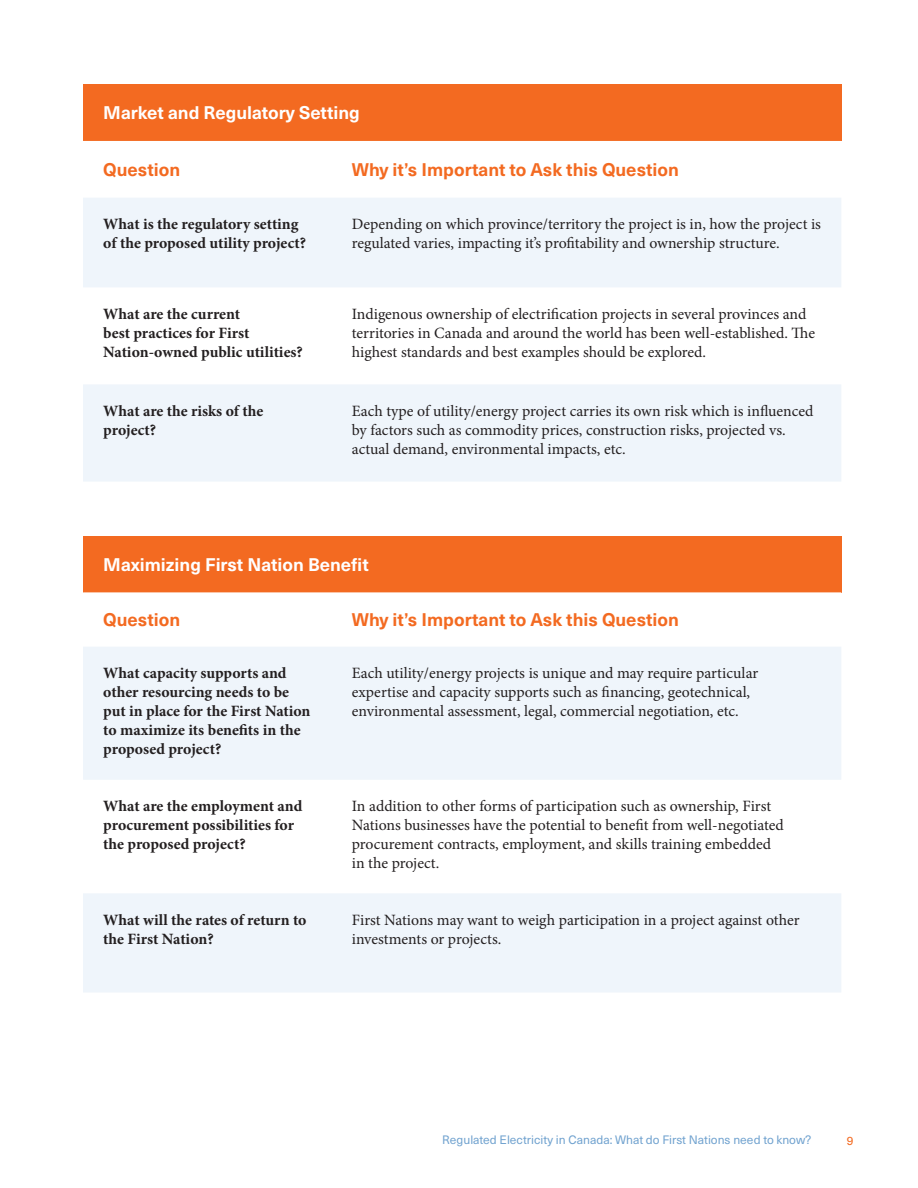
<style>
.page{position:relative;width:918px;height:1188px;background:#fff}
.page>*{position:absolute;margin:0;border:0;box-sizing:border-box;transform-origin:0 0}
.t1{font:700 18px "Neue Haas Unica W1 G";color:#f36a21}
.t2{font:700 18px "Neue Haas Unica W1 G";color:#fff}
.t3{font:15.75px/18.9px "Minion Pro";color:#231f20}
.t4{font:700 15.75px/18.9px "Minion Pro";color:#231f20}
.t5{font:12px "Neue Haas Unica W1 G";color:#70a2cf}
.t6{font:12px "Neue Haas Unica W1 G";color:#f36a21}
</style>
<div class="page">
<div style="left:83px;top:84px;width:758px;height:57px;background:#f36a21"></div>
<svg style="left:83px;top:198px;width:758px;height:283px;fill:#eff5fb"></svg>
<div style="left:83px;top:536px;width:758px;height:56px;background:#f36a21"></div>
<svg style="left:83px;top:647px;width:758px;height:345px;fill:#eff5fb"></svg>
<p class="t2" style="left:103px;top:99px;width:258px">Market and Regulatory Setting</p>
<p class="t1" style="left:103px;top:156px;width:78px">Question</p>
<p class="t1" style="left:352px;top:156px;width:329px">Why it’s Important to Ask this Question</p>
<p class="t4" style="left:103px;top:215px;width:204px">What is the regulatory setting of the proposed utility project?</p>
<p class="t3" style="left:352px;top:215px;width:471px">Depending on which province/territory the project is in, how the project is regulated varies, impacting it’s profitability and ownership structure.</p>
<p class="t4" style="left:103px;top:304px;width:201px">What are the current<br>best practices for First<br>Nation-owned public utilities?</p>
<p class="t3" style="left:352px;top:305px;width:465px">Indigenous ownership of electrification projects in several provinces and territories in Canada and around the world has been well-established. The highest standards and best examples should be explored.</p>
<p class="t4" style="left:103px;top:401px;width:162px">What are the risks of the project?</p>
<p class="t3" style="left:352px;top:402px;width:463px">Each type of utility/energy project carries its own risk which is influenced by factors such as commodity prices, construction risks, projected vs. actual demand, environmental impacts, etc.</p>
<p class="t2" style="left:103px;top:551px;width:267px">Maximizing First Nation Benefit</p>
<p class="t1" style="left:103px;top:606px;width:78px">Question</p>
<p class="t1" style="left:352px;top:606px;width:329px">Why it’s Important to Ask this Question</p>
<p class="t4" style="left:103px;top:664px;width:209px">What capacity supports and other resourcing needs to be put in place for the First Nation to maximize its benefits in the proposed project?</p>
<p class="t3" style="left:352px;top:664px;width:408px">Each utility/energy projects is unique and may require particular expertise and capacity supports such as financing, geotechnical, environmental assessment, legal, commercial negotiation, etc.</p>
<p class="t4" style="left:103px;top:797px;width:201px">What are the employment and procurement possibilities for the proposed project?</p>
<p class="t3" style="left:352px;top:797px;width:434px">In addition to other forms of participation such as ownership, First Nations businesses have the potential to benefit from well-negotiated procurement contracts, employment, and skills training embedded in the project.</p>
<p class="t4" style="left:103px;top:910px;width:205px">What will the rates of return to the First Nation?</p>
<p class="t3" style="left:352px;top:911px;width:449px">First Nations may want to weigh participation in a project against other investments or projects.</p>
<p class="t5" style="left:442px;top:1131px;width:371px">Regulated Electricity in Canada: What do First Nations need to know?</p>
<p class="t6" style="left:847px;top:1132px;width:8px">9</p>
</div>
